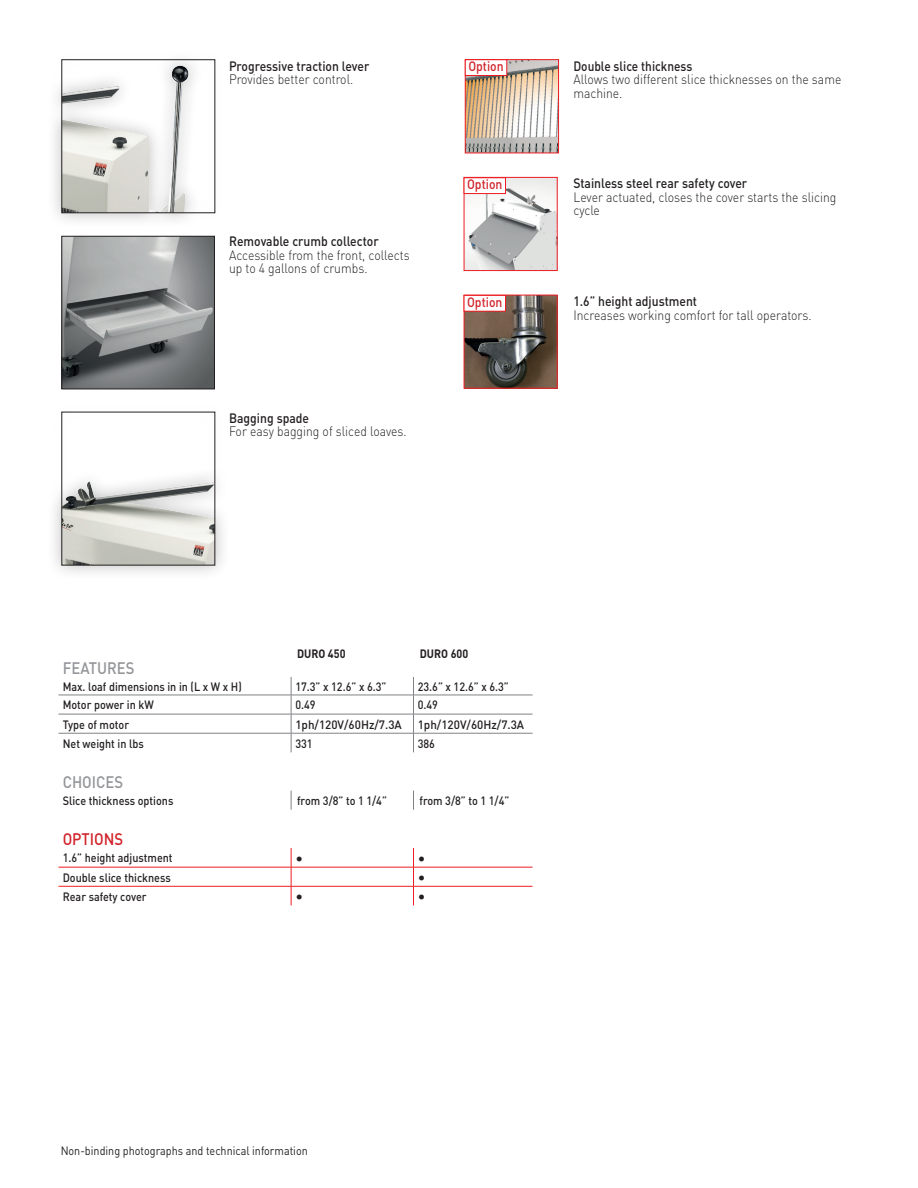
<style>
.page{position:relative;width:918px;height:1188px;background:#fff}
.page>*{position:absolute;margin:0;border:0;box-sizing:border-box;transform-origin:0 0}
.t1{font:500 16.5px "DIN";color:#939598;scale:.9 1}
.t2{font:500 16.5px "DIN";color:#d1232a;scale:.9 1}
.t3{font:500 15px "DIN";color:#231f20}
.t4{font:300 13.5px/13.5px "DIN";color:#231f20;scale:.9 1}
.t5{font:500 13.5px "DIN";color:#231f20;scale:.9 1}
.t6{font:500 13.5px "DIN";color:#231f20;scale:.88 1}
.t7{font:500 13.5px "DIN";color:#d1232a;scale:.9 1}
.t8{font:500 12px "DIN";color:#231f20;scale:.9 1}
.t9{font:12px "DIN";color:#231f20;scale:.9 1}
.t10{font:500 12px "DIN";color:#231f20}
.t11{font:700 12px "DIN";color:#231f20;scale:.9 1}
</style>
<div class="page">
<svg style="left:58px;top:677px;width:233px;height:228px"></svg>
<svg style="left:291px;top:752px;width:242px;height:134px"></svg>
<hr style="left:58px;top:695px;width:233px;height:1px;background:#808285">
<hr style="left:58px;top:733px;width:233px;height:1px;background:#808285">
<svg style="left:291px;top:791px;width:1px;height:19px"></svg>
<svg style="left:413px;top:791px;width:1px;height:19px"></svg>
<hr style="left:58px;top:714px;width:233px;height:1px;background:#808285">
<svg style="left:291px;top:677px;width:242px;height:75px"></svg>
<hr style="left:291px;top:714px;width:123px;height:1px;background:#808285">
<hr style="left:414px;top:714px;width:119px;height:1px;background:#808285">
<hr style="left:58px;top:867px;width:233px;height:1px;background:#ee1d23">
<hr style="left:291px;top:867px;width:123px;height:1px;background:#ee1d23">
<hr style="left:414px;top:867px;width:119px;height:1px;background:#ee1d23">
<hr style="left:58px;top:886px;width:233px;height:1px;background:#ee1d23">
<svg style="left:291px;top:848px;width:1px;height:57px"></svg>
<hr style="left:291px;top:886px;width:123px;height:1px;background:#ee1d23">
<svg style="left:413px;top:848px;width:1px;height:57px"></svg>
<hr style="left:414px;top:886px;width:119px;height:1px;background:#ee1d23">
<div style="left:46px;top:44px;width:184px;height:185px;background:#231f20;opacity:.3"></div>
<img style="left:64px;top:66px;width:125px;height:145px">
<img style="left:467px;top:62px;width:90px;height:89px">
<div style="left:465px;top:60px;width:94px;height:93px;border:1px solid #ee1d23"></div>
<div style="left:465px;top:60px;width:42px;height:15px;background:#fff"></div>
<div style="left:465px;top:60px;width:42px;height:16px;border:1px solid #ee1d23"></div>
<svg style="left:61px;top:236px;width:154px;height:153px;background:#868989"></svg>
<div style="left:46px;top:397px;width:185px;height:184px;background:#231f20;opacity:.3"></div>
<img style="left:64px;top:481px;width:149px;height:82px">
<img style="left:466px;top:179px;width:89px;height:90px">
<div style="left:464px;top:177px;width:93px;height:94px;border:1px solid #ee1d23"></div>
<div style="left:464px;top:178px;width:42px;height:16px;background:#fff"></div>
<div style="left:464px;top:178px;width:42px;height:16px;border:1px solid #ee1d23"></div>
<img style="left:466px;top:297px;width:89px;height:89px">
<div style="left:464px;top:295px;width:93px;height:93px;border:1px solid #ee1d23"></div>
<div style="left:464px;top:295px;width:42px;height:16px;background:#fff"></div>
<div style="left:464px;top:295px;width:42px;height:16px;border:1px solid #ee1d23"></div>
<p class="t5" style="left:229px;top:57px;width:157px">Progressive traction lever</p>
<p class="t4" style="left:229px;top:72px;width:140px">Provides better control.</p>
<p class="t5" style="left:229px;top:233px;width:168px">Removable crumb collector</p>
<p class="t4" style="left:229px;top:248px;width:202px">Accessible from the front, collects up to 4 gallons of crumbs.</p>
<p class="t5" style="left:229px;top:409px;width:90px">Bagging spade</p>
<p class="t4" style="left:229px;top:424px;width:199px">For easy bagging of sliced loaves.</p>
<p class="t7" style="left:468px;top:58px;width:41px">Option</p>
<p class="t7" style="left:467px;top:176px;width:41px">Option</p>
<p class="t6" style="left:573px;top:57px;width:137px">Double slice thickness</p>
<p class="t4" style="left:573px;top:72px;width:299px">Allows two different slice thicknesses on the same machine.</p>
<p class="t5" style="left:573px;top:175px;width:195px">Stainless steel rear safety cover</p>
<p class="t4" style="left:573px;top:190px;width:294px">Lever actuated, closes the cover starts the slicing cycle</p>
<p class="t7" style="left:467px;top:293px;width:41px">Option</p>
<p class="t5" style="left:573px;top:293px;width:139px">1.6” height adjustment</p>
<p class="t4" style="left:573px;top:308px;width:266px">Increases working comfort for tall operators.</p>
<p class="t11" style="left:297px;top:646px;width:55px">DURO 450</p>
<p class="t11" style="left:420px;top:646px;width:55px">DURO 600</p>
<p class="t1" style="left:63px;top:658px;width:81px">FEATURES</p>
<p class="t8" style="left:63px;top:679px;width:200px">Max. loaf dimensions in in (L x W x H)</p>
<p class="t8" style="left:295px;top:679px;width:103px">17.3” x 12.6” x 6.3”</p>
<p class="t8" style="left:418px;top:679px;width:103px">23.6” x 12.6” x 6.3”</p>
<p class="t8" style="left:63px;top:697px;width:103px">Motor power in kW</p>
<p class="t8" style="left:295px;top:697px;width:24px">0.49</p>
<p class="t8" style="left:418px;top:697px;width:24px">0.49</p>
<p class="t8" style="left:63px;top:717px;width:75px">Type of motor</p>
<p class="t10" style="left:295px;top:717px;width:108px">1ph/120V/60Hz/7.3A</p>
<p class="t10" style="left:418px;top:717px;width:108px">1ph/120V/60Hz/7.3A</p>
<p class="t8" style="left:63px;top:736px;width:92px">Net weight in lbs</p>
<p class="t8" style="left:295px;top:736px;width:21px">331</p>
<p class="t8" style="left:418px;top:736px;width:21px">386</p>
<p class="t1" style="left:63px;top:771px;width:69px">CHOICES</p>
<p class="t8" style="left:63px;top:793px;width:125px">Slice thickness options</p>
<p class="t8" style="left:297px;top:793px;width:101px">from 3/8” to 1 1/4”</p>
<p class="t8" style="left:420px;top:793px;width:101px">from 3/8” to 1 1/4”</p>
<p class="t2" style="left:63px;top:829px;width:69px">OPTIONS</p>
<p class="t8" style="left:63px;top:850px;width:124px">1.6” height adjustment</p>
<p class="t3" style="left:295px;top:849px;width:9px">•</p>
<p class="t3" style="left:418px;top:849px;width:9px">•</p>
<p class="t8" style="left:63px;top:870px;width:122px">Double slice thickness</p>
<p class="t3" style="left:418px;top:868px;width:9px">•</p>
<p class="t8" style="left:63px;top:889px;width:95px">Rear safety cover</p>
<p class="t3" style="left:295px;top:887px;width:9px">•</p>
<p class="t3" style="left:418px;top:887px;width:9px">•</p>
<p class="t9" style="left:61px;top:1143px;width:276px">Non-binding photographs and technical information</p>
</div>
